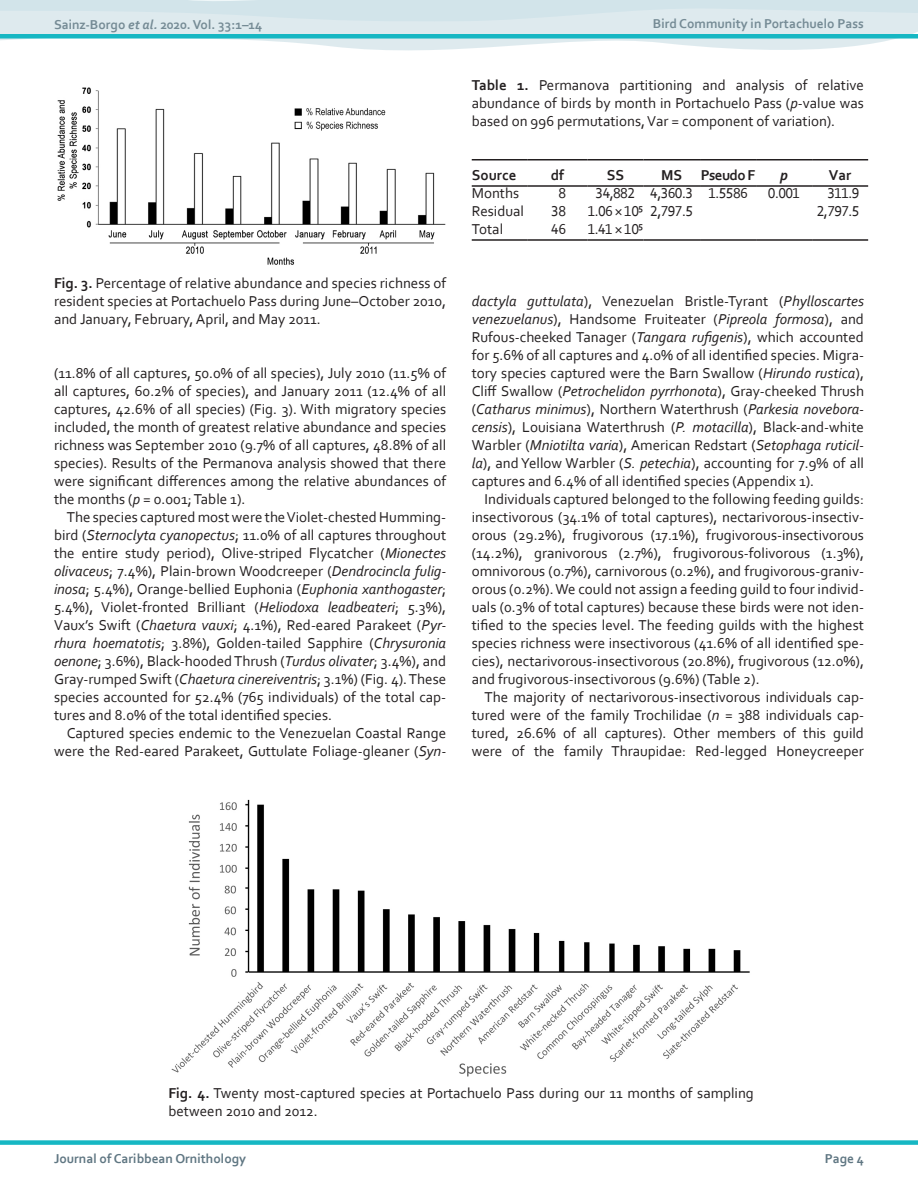
<style>
.page{position:relative;width:918px;height:1188px;background:#fff}
.page>*{position:absolute;margin:0;border:0;box-sizing:border-box;transform-origin:0 0}
.main_body_text{font:15px/18px "Corbel";color:#231f20;text-align:justify}
.Figure_Legend{font:15px/18px "Corbel";color:#231f20;text-align:justify}
.Table_legend{font:15px/18px "Corbel";color:#231f20;text-align:justify}
.Table_body{font:15px "Corbel";letter-spacing:-.02em;color:#231f20}
.Table_headers{font:700 15px "Corbel";color:#231f20}
.Table_body-2{font:15px "Corbel";color:#231f20}
.Table_headers-2{font:italic 700 15px "Corbel";color:#231f20}
.t1{font:700 13.5px "Corbel";color:#758b95}
.t2{font:700 13.5px "Corbel";color:#5f7682}
.s1{font-style:italic}
.s2{font-weight:700}
</style>
<div class="page">
<svg style="left:0;top:0;width:918px;height:51px;fill:#deeaee"></svg>
<div style="left:0;top:1140px;width:918px;height:5px;background:#16b7c3"></div>
<img style="left:57px;top:87px;width:389px;height:178px">
<hr style="left:472px;top:159px;width:56px;height:1px;background:#231f20">
<hr style="left:528px;top:159px;width:59px;height:1px;background:#231f20">
<hr style="left:587px;top:159px;width:56px;height:1px;background:#231f20">
<hr style="left:643px;top:159px;width:57px;height:1px;background:#231f20">
<hr style="left:700px;top:159px;width:56px;height:1px;background:#231f20">
<hr style="left:756px;top:159px;width:56px;height:1px;background:#231f20">
<hr style="left:812px;top:159px;width:56px;height:1px;background:#231f20">
<hr style="left:472px;top:185px;width:56px;height:2px;background:#231f20">
<hr style="left:528px;top:185px;width:59px;height:2px;background:#231f20">
<hr style="left:587px;top:185px;width:56px;height:2px;background:#231f20">
<hr style="left:643px;top:185px;width:57px;height:2px;background:#231f20">
<hr style="left:700px;top:185px;width:56px;height:2px;background:#231f20">
<hr style="left:756px;top:185px;width:56px;height:2px;background:#231f20">
<hr style="left:812px;top:185px;width:56px;height:2px;background:#231f20">
<hr style="left:472px;top:239px;width:56px;height:2px;background:#231f20">
<hr style="left:528px;top:239px;width:59px;height:2px;background:#231f20">
<hr style="left:587px;top:239px;width:56px;height:2px;background:#231f20">
<hr style="left:643px;top:239px;width:57px;height:2px;background:#231f20">
<hr style="left:700px;top:239px;width:56px;height:2px;background:#231f20">
<hr style="left:756px;top:239px;width:56px;height:2px;background:#231f20">
<hr style="left:812px;top:239px;width:56px;height:2px;background:#231f20">
<img style="left:171px;top:799px;width:579px;height:278px">
<div style="left:0;top:34px;width:918px;height:5px;background:#16b7c3"></div>
<p class="t1" style="left:54px;top:16px;width:210px">Sainz-Borgo <span class="s1">et al.</span> 2020. Vol. 33:1–14</p>
<p class="t1" style="left:653px;top:15px;width:213px">Bird Community in Portachuelo Pass</p>
<p class="Table_legend" style="left:472px;top:76px;width:394px"><span class="s2">Table 1.</span> Permanova partitioning and analysis of relative abundance of birds by month in Portachuelo Pass (<span class="s1">p</span>-value was based on 996 permutations, Var = component of variation).</p>
<p class="Figure_Legend" style="left:54px;top:274px;width:394px"><span class="s2">Fig. 3.</span> Percentage of relative abundance and species richness of resident species at Portachuelo Pass during June–October 2010, and January, February, April, and May 2011.</p>
<p class="main_body_text" style="left:54px;top:364px;width:394px">(11.8% of all captures, 50.0% of all species), July 2010 (11.5% of all captures, 60.2% of species), and January 2011 (12.4% of all captures, 42.6% of all species) (Fig. 3). With migratory species included, the month of greatest relative abundance and species richness was September 2010 (9.7% of all captures, 48.8% of all species). Results of the Permanova analysis showed that there were significant differences among the relative abundances of the months (<span class="s1">p</span> = 0.001; Table 1).</p>
<p class="main_body_text" style="left:54px;top:508px;width:394px;text-indent:13px">The species captured most were the Violet-chested Humming&shy;bird (<span class="s1">Sternoclyta cyanopectus</span>; 11.0% of all captures throughout the entire study period), Olive-striped Flycatcher (<span class="s1">Mionectes olivaceus</span>; 7.4%), Plain-brown Woodcreeper (<span class="s1">Dendrocincla fulig&shy;inosa</span>; 5.4%), Orange-bellied Euphonia (<span class="s1">Euphonia xanthogaster</span>; 5.4%), Violet-fronted Brilliant (<span class="s1">Heliodoxa leadbeateri</span>; 5.3%), Vaux’s Swift (<span class="s1">Chaetura vauxi</span>; 4.1%), Red-eared Parakeet (<span class="s1">Pyr&shy;rhura hoematotis</span>; 3.8%), Golden-tailed Sapphire (<span class="s1">Chrysuronia oenone</span>; 3.6%), Black-hooded Thrush (<span class="s1">Turdus olivater</span>; 3.4%), and Gray-rumped Swift (<span class="s1">Chaetura cinereiventris</span>; 3.1%) (Fig. 4). These species accounted for 52.4% (765 individuals) of the total cap&shy;tures and 8.0% of the total identified species.</p>
<p class="main_body_text" style="left:54px;top:724px;width:394px;text-align:right">Captured species endemic to the Venezuelan Coastal Range were the Red-eared Parakeet, Guttulate Foliage-gleaner (<span class="s1">Syn-</span></p>
<p class="Table_headers" style="left:472px;top:166px;width:46px">Source</p>
<p class="Table_headers" style="left:551px;top:166px;width:15px">df</p>
<p class="Table_headers" style="left:607px;top:166px;width:19px">SS</p>
<p class="Table_headers" style="left:661px;top:166px;width:23px">MS</p>
<p class="Table_headers" style="left:701px;top:166px;width:56px">Pseudo F</p>
<p class="Table_headers-2" style="left:780px;top:166px;width:9px">p</p>
<p class="Table_headers" style="left:829px;top:166px;width:24px">Var</p>
<p class="Table_body" style="left:472px;top:184px;width:49px">Months</p>
<p class="Table_body" style="left:558px;top:184px;width:9px">8</p>
<p class="Table_body" style="left:596px;top:184px;width:41px">34,882</p>
<p class="Table_body" style="left:650px;top:184px;width:44px">4,360.3</p>
<p class="Table_body" style="left:708px;top:184px;width:41px">1.5586</p>
<p class="Table_body" style="left:768px;top:184px;width:34px">0.001</p>
<p class="Table_body" style="left:827px;top:184px;width:34px">311.9</p>
<p class="Table_body-2" style="left:472px;top:202px;width:54px">Residual</p>
<p class="Table_body" style="left:551px;top:202px;width:16px">38</p>
<p class="Table_body" style="left:588px;top:202px;width:57px">1.06 × 10⁵</p>
<p class="Table_body" style="left:650px;top:202px;width:44px">2,797.5</p>
<p class="Table_body" style="left:817px;top:202px;width:44px">2,797.5</p>
<p class="Table_body" style="left:472px;top:220px;width:33px">Total</p>
<p class="Table_body" style="left:551px;top:220px;width:16px">46</p>
<p class="Table_body" style="left:588px;top:220px;width:57px">1.41 × 10⁵</p>
<p class="main_body_text" style="left:472px;top:292px;width:394px"><span class="s1">dactyla guttulata</span>), Venezuelan Bristle-Tyrant (<span class="s1">Phylloscartes venezuelanus</span>), Handsome Fruiteater (<span class="s1">Pipreola formosa</span>), and Rufous-cheeked Tanager (<span class="s1">Tangara rufigenis</span>), which accounted for 5.6% of all captures and 4.0% of all identified species. Migra&shy;tory species captured were the Barn Swallow (<span class="s1">Hirundo rustica</span>), Cliff Swallow (<span class="s1">Petrochelidon pyrrhonota</span>), Gray-cheeked Thrush (<span class="s1">Catharus minimus</span>), Northern Waterthrush (<span class="s1">Parkesia novebora&shy;censis</span>), Louisiana Waterthrush (<span class="s1">P. motacilla</span>), Black-and-white Warbler (<span class="s1">Mniotilta varia</span>), American Redstart (<span class="s1">Setophaga ruticil&shy;la</span>), and Yellow Warbler (<span class="s1">S. petechia</span>), accounting for 7.9% of all captures and 6.4% of all identified species (Appendix 1).</p>
<p class="main_body_text" style="left:472px;top:490px;width:394px;text-indent:13px">Individuals captured belonged to the following feeding guilds: insectivorous (34.1% of total captures), nectarivorous-insectiv&shy;orous (29.2%), frugivorous (17.1%), frugivorous-insectivorous (14.2%), granivorous (2.7%), frugivorous-folivorous (1.3%), omnivorous (0.7%), carnivorous (0.2%), and frugivorous-graniv&shy;orous (0.2%). We could not assign a feeding guild to four individ&shy;uals (0.3% of total captures) because these birds were not iden&shy;tified to the species level. The feeding guilds with the highest species richness were insectivorous (41.6% of all identified spe&shy;cies), nectarivorous-insectivorous (20.8%), frugivorous (12.0%), and frugivorous-insectivorous (9.6%) (Table 2).</p>
<p class="main_body_text" style="left:472px;top:688px;width:394px;text-indent:13px">The majority of nectarivorous-insectivorous individuals cap&shy;tured were of the family Trochilidae (<span class="s1">n</span> = 388 individuals cap&shy;tured, 26.6% of all captures). Other members of this guild were of the family Thraupidae: Red-legged Honeycreeper</p>
<p class="Figure_Legend" style="left:168px;top:1084px;width:587px"><span class="s2">Fig. 4.</span> Twenty most-captured species at Portachuelo Pass during our 11 months of sampling between 2010 and 2012.</p>
<p class="t2" style="left:54px;top:1150px;width:194px">Journal of Caribbean Ornithology</p>
<p class="t2" style="left:825px;top:1150px;width:41px">Page 4</p>
</div>
